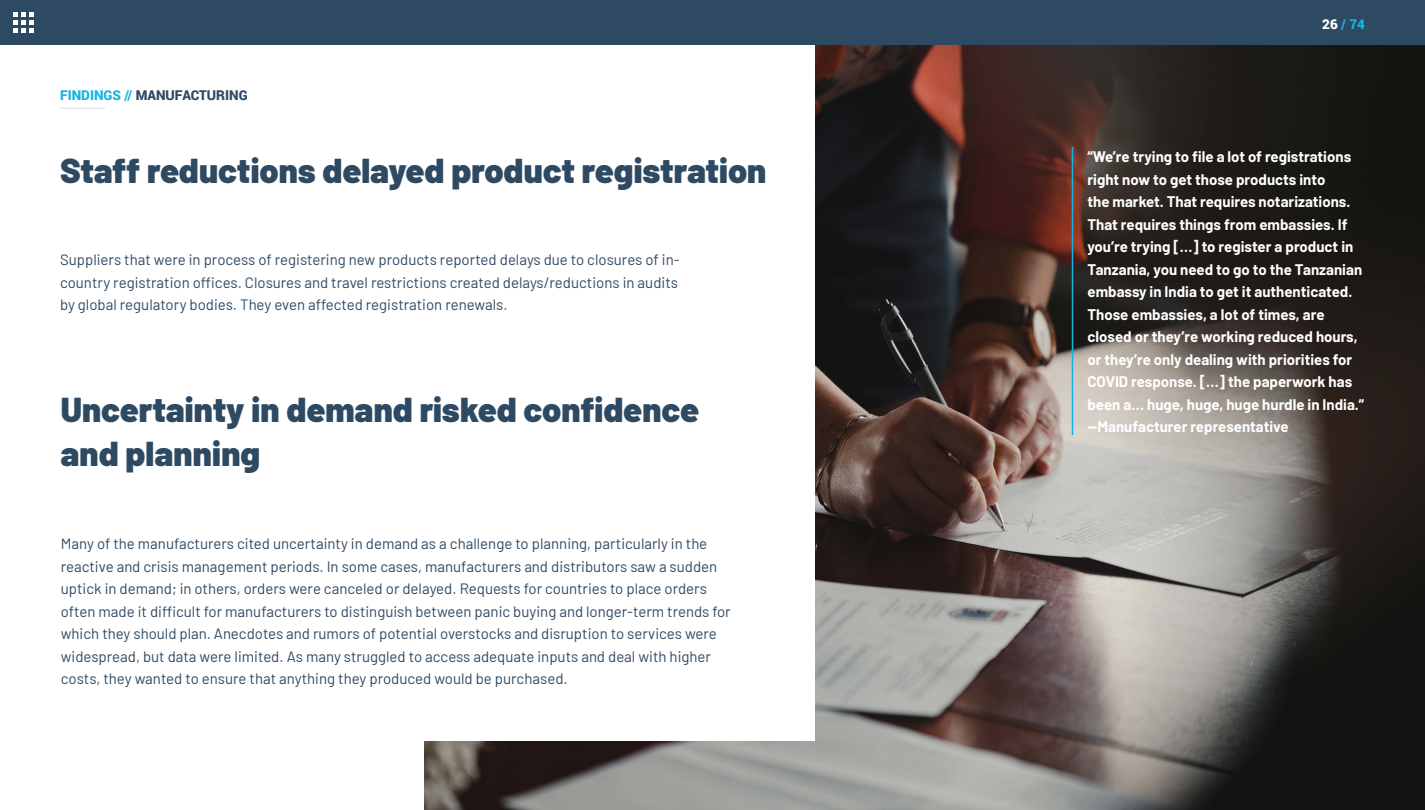
<style>
.page{position:relative;width:1425px;height:810px;background:#fff}
.page>*{position:absolute;margin:0;border:0;box-sizing:border-box;transform-origin:0 0}
.t1{font:900 34.5px/45px "Barlow";color:#2e4a63}
.t2{font:15px/22.5px "Barlow";color:#2e4a63;text-align:justify}
.t3{font:700 15px/22.5px "Barlow";color:#fff}
.t4{font:900 13.5px "Roboto";color:#2e4a63}
.t5{font:900 13.5px "Roboto";color:#17b3e0}
.s1{color:#17b3e0}
.s2{color:#fff}
</style>
<div class="page">
<div style="left:0;top:0;width:1425px;height:45px;background:#2e4a63"></div>
<svg style="left:14px;top:12px;width:20px;height:21px"></svg>
<img style="left:424px;top:45px;width:1001px;height:765px">
<div style="left:378px;top:45px;width:436px;height:696px;background:#fff"></div>
<hr style="left:60px;top:108px;width:45px;height:1px;background:#d6dbe6">
<hr style="left:1072px;top:147px;width:1px;height:288px;background:#17b3e0">
<p class="t4" style="left:60px;top:86px;width:189px"><span class="s1">FINDINGS //</span> MANUFACTURING</p>
<h1 class="t1" style="left:60px;top:146px;width:708px">Staff reductions delayed product registration</h1>
<p class="t2" style="left:60px;top:248px;width:621px">Suppliers that were in process of registering new products reported delays due to closures of in&shy;country registration offices. Closures and travel restrictions created delays/reductions in audits by global regulatory bodies. They even affected registration renewals.</p>
<h1 class="t1" style="left:61px;top:384px;width:640px">Uncertainty in demand risked confidence and planning</h1>
<p class="t2" style="left:61px;top:531px;width:671px;text-align:left">Many of the manufacturers cited uncertainty in demand as a challenge to planning, particularly in the reactive and crisis management periods. In some cases, manufacturers and distributors saw a sudden uptick in demand; in others, orders were canceled or delayed. Requests for countries to place orders often made it difficult for manufacturers to distinguish between panic buying and longer-term trends for which they should plan. Anecdotes and rumors of potential overstocks and disruption to services were widespread, but data were limited. As many struggled to access adequate inputs and deal with higher costs, they wanted to ensure that anything they produced would be purchased.</p>
<p class="t5" style="left:1322px;top:15px;width:44px"><span class="s2">26</span> / 74</p>
<p class="t3" style="left:1088px;top:144px;width:278px">“We’re trying to file a lot of registrations right now to get those products into<br>the market. That requires notarizations.<br>That requires things from embassies. If you’re trying […] to register a product in Tanzania, you need to go to the Tanzanian embassy in India to get it authenticated.<br>Those embassies, a lot of times, are closed or they’re working reduced hours, or they’re only dealing with priorities for COVID response. […] the paperwork has been a… huge, huge, huge hurdle in India.” —Manufacturer representative</p>
</div>
